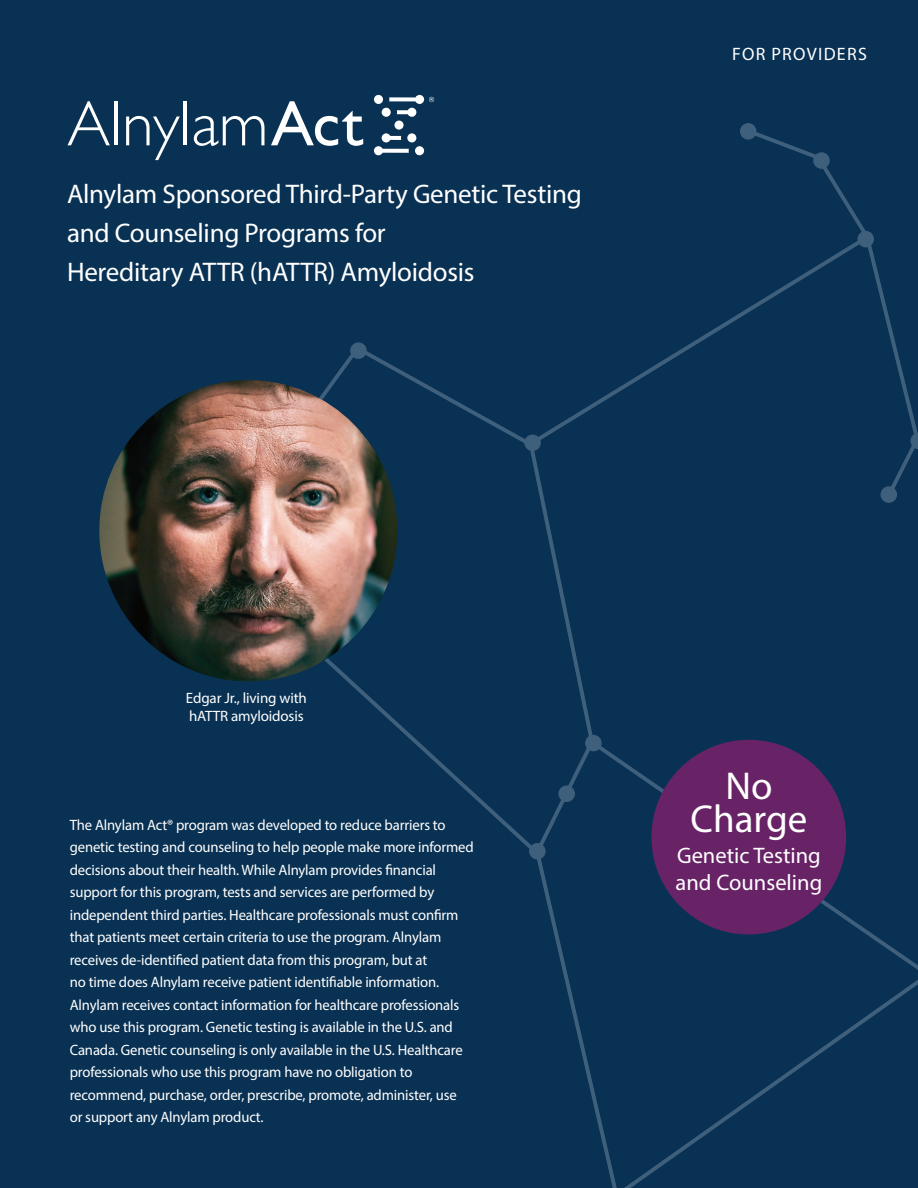
<style>
.page{position:relative;width:918px;height:1188px;background:#093153}
.page>*{position:absolute;margin:0;border:0;box-sizing:border-box;transform-origin:0 0}
.t1{font:39px/33px "Myriad Pro";color:#fff;text-align:center}
.t2{font:27px/39px "Myriad Pro";letter-spacing:-.01em;color:#fff}
.t3{font:22.5px/27px "Myriad Pro";color:#fff}
.t4{font:18px "Myriad Pro";letter-spacing:.07em;color:#fff}
.t5{font:15px/22.5px "Myriad Pro";letter-spacing:-.01em;color:#fff}
</style>
<div class="page">
<svg style="left:624px;top:980px;width:294px;height:208px"></svg>
<svg style="left:619px;top:739px;width:299px;height:231px"></svg>
<svg style="left:332px;top:351px;width:287px;height:837px"></svg>
<svg style="left:242px;top:514px;width:297px;height:341px"></svg>
<svg style="left:528px;top:311px;width:216px;height:136px"></svg>
<svg style="left:744px;top:132px;width:174px;height:364px"></svg>
<div style="left:350px;top:342px;width:17px;height:17px;background:#3e607c;border:1px solid #e3f0f9;border-radius:50%"></div>
<div style="left:585px;top:735px;width:17px;height:16px;background:#3e607c;border:1px solid #e3f0f9;border-radius:50%"></div>
<div style="left:524px;top:435px;width:17px;height:16px;background:#3e607c;border:1px solid #e3f0f9;border-radius:50%"></div>
<div style="left:740px;top:123px;width:17px;height:17px;background:#3e607c;border:1px solid #e3f0f9;border-radius:50%"></div>
<div style="left:857px;top:231px;width:17px;height:16px;background:#3e607c;border:1px solid #e3f0f9;border-radius:50%"></div>
<div style="left:881px;top:486px;width:16px;height:17px;background:#3e607c;border:1px solid #e3f0f9;border-radius:50%"></div>
<svg style="left:910px;top:433px;width:8px;height:16px"></svg>
<div style="left:813px;top:152px;width:17px;height:17px;background:#3e607c;border:1px solid #e3f0f9;border-radius:50%"></div>
<div style="left:558px;top:785px;width:17px;height:17px;background:#3e607c;border:1px solid #e3f0f9;border-radius:50%"></div>
<div style="left:529px;top:843px;width:17px;height:17px;background:#3e607c;border:1px solid #e3f0f9;border-radius:50%"></div>
<div style="left:659px;top:748px;width:179px;height:178px;background:#682367;border-radius:50%"></div>
<div style="left:651px;top:740px;width:195px;height:194px;border:16px solid #682367;border-radius:50%"></div>
<img style="left:99px;top:380px;width:298px;height:301px">
<svg style="left:68px;top:101px;width:42px;height:44px"></svg>
<hr style="left:115px;top:102px;width:3px;height:43px;background:#fff">
<svg style="left:126px;top:116px;width:54px;height:44px"></svg>
<hr style="left:184px;top:102px;width:3px;height:43px;background:#fff">
<svg style="left:194px;top:116px;width:70px;height:30px"></svg>
<svg style="left:271px;top:101px;width:92px;height:45px"></svg>
<svg style="left:374px;top:95px;width:60px;height:60px"></svg>
<h2 class="t2" style="left:67px;top:174px;width:516px">Alnylam Sponsored Third-Party Genetic Testing and Counseling Programs for<br>Hereditary ATTR (hATTR) Amyloidosis</h2>
<p class="t4" style="left:732px;top:43px;width:136px">FOR PROVIDERS</p>
<p class="t5" style="left:186px;top:689px;width:122px;line-height:18px">Edgar Jr., living with hATTR amyloidosis</p>
<p class="t5" style="left:70px;top:813px;width:405px">The Alnylam Act® program was developed to reduce barriers to genetic testing and counseling to help people make more informed decisions about their health. While Alnylam provides financial support for this program, tests and services are performed by independent third parties. Healthcare professionals must confirm that patients meet certain criteria to use the program. Alnylam receives de-identified patient data from this program, but at<br>no time does Alnylam receive patient identifiable information.<br>Alnylam receives contact information for healthcare professionals who use this program. Genetic testing is available in the U.S. and Canada. Genetic counseling is only available in the U.S. Healthcare professionals who use this program have no obligation to recommend, purchase, order, prescribe, promote, administer, use<br>or support any Alnylam product.</p>
<h1 class="t1" style="left:691px;top:769px;width:118px">No<br>Charge</h1>
<h3 class="t3" style="left:676px;top:842px;width:148px">Genetic Testing and Counseling</h3>
</div>
